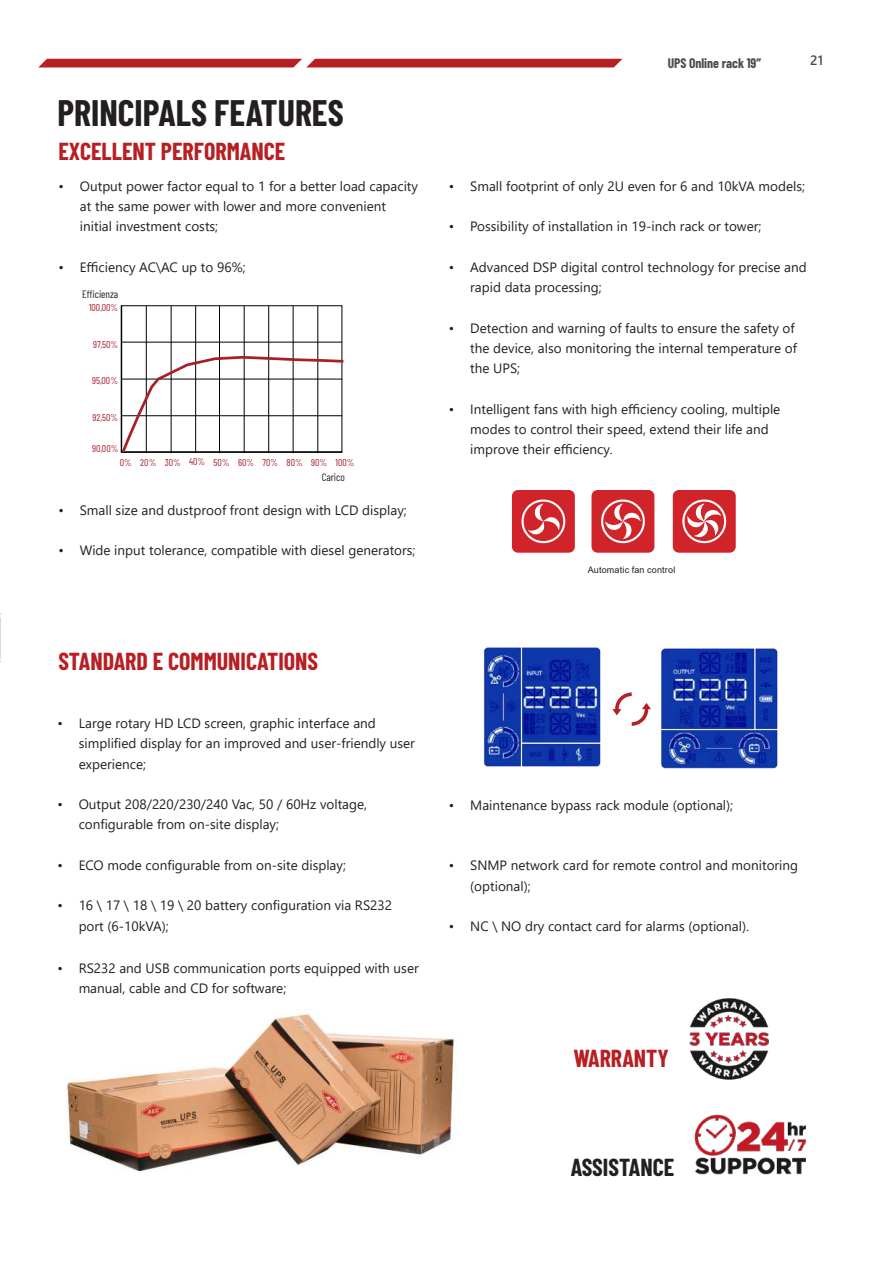
<style>
.page{position:relative;width:893px;height:1263px;background:#fff}
.page>*{position:absolute;margin:0;border:0;box-sizing:border-box;transform-origin:0 0}
.t1{font:700 36px "Barlow Condensed";color:#231f20}
.t2{font:700 24px "Barlow Condensed";color:#b81f23}
.t3{font:700 24px "Barlow Condensed";color:#231f20}
.t4{font:13.5px/20.2px "Segoe UI";color:#231f20}
.t5{font:700 13.5px "Barlow Condensed";color:#4b4c4d}
.t6{font:600 13.5px "Segoe UI";color:#4b4c4d}
.t7{font:10.65px "Barlow Condensed";letter-spacing:-.005em;color:#222}
.t8{font:9.9px "Barlow Condensed";color:#a71f28}
.t9{font:9px "Arial";letter-spacing:.02em;color:#231f20}
</style>
<div class="page">
<div style="left:39px;top:59px;width:583px;height:8px;background:#b81f23"></div>
<svg style="left:0;top:613px;width:1px;height:50px"></svg>
<img style="left:694px;top:1114px;width:112px;height:61px">
<img style="left:689px;top:998px;width:80px;height:82px">
<svg style="left:673px;top:490px;width:63px;height:63px;background:#d94a50"></svg>
<svg style="left:591px;top:490px;width:63px;height:63px;background:#d8474c"></svg>
<svg style="left:512px;top:490px;width:63px;height:63px;background:#d74147"></svg>
<img style="left:661px;top:648px;width:117px;height:121px">
<img style="left:483px;top:647px;width:118px;height:120px">
<svg style="left:612px;top:692px;width:39px;height:34px"></svg>
<div style="left:622px;top:701px;width:19px;height:17px;background:#fff"></div>
<img style="left:66px;top:1013px;width:391px;height:159px">
<svg style="left:120px;top:305px;width:224px;height:149px"></svg>
<h1 class="t1" style="left:57px;top:88px;width:288px">PRINCIPALS FEATURES</h1>
<h2 class="t2" style="left:58px;top:134px;width:228px">EXCELLENT PERFORMANCE</h2>
<p class="t4" style="left:80px;top:175px;width:340px;text-indent:-21px">• Output power factor equal to 1 for a better load capacity at the same power with lower and more convenient initial investment costs;</p>
<p class="t4" style="left:58px;top:256px;width:189px">• Efficiency AC\AC up to 96%;</p>
<p class="t7" style="left:82px;top:288px;width:38px">Efficienza</p>
<p class="t8" style="left:89px;top:302px;width:31px">100,00%</p>
<p class="t8" style="left:93px;top:339px;width:26px">97,50%</p>
<p class="t8" style="left:92px;top:375px;width:27px">95,00%</p>
<p class="t8" style="left:92px;top:412px;width:27px">92,50%</p>
<p class="t8" style="left:92px;top:443px;width:28px">90,00%</p>
<p class="t8" style="left:120px;top:457px;width:236px">0% 20% 30% 40% 50% 60% 70% 80% 90% 100%</p>
<p class="t7" style="left:322px;top:471px;width:25px">Carico</p>
<p class="t4" style="left:58px;top:499px;width:350px">• Small size and dustproof front design with LCD display;</p>
<p class="t4" style="left:58px;top:539px;width:359px">• Wide input tolerance, compatible with diesel generators;</p>
<p class="t5" style="left:668px;top:53px;width:95px">UPS Online rack 19”</p>
<p class="t6" style="left:810px;top:48px;width:14px">21</p>
<p class="t4" style="left:449px;top:175px;width:358px">• Small footprint of only 2U even for 6 and 10kVA models;</p>
<p class="t4" style="left:449px;top:215px;width:314px">• Possibility of installation in 19-inch rack or tower;</p>
<p class="t4" style="left:470px;top:256px;width:338px;text-indent:-21px">• Advanced DSP digital control technology for precise and rapid data processing;</p>
<p class="t4" style="left:470px;top:316px;width:328px;text-indent:-21px">• Detection and warning of faults to ensure the safety of the device, also monitoring the internal temperature of the UPS;</p>
<p class="t4" style="left:470px;top:397px;width:312px;text-indent:-21px">• Intelligent fans with high efficiency cooling, multiple modes to control their speed, extend their life and improve their efficiency.</p>
<p class="t9" style="left:588px;top:564px;width:89px">Automatic fan control</p>
<h2 class="t2" style="left:58px;top:645px;width:261px">STANDARD E COMMUNICATIONS</h2>
<p class="t4" style="left:79px;top:712px;width:338px;text-indent:-21px">• Large rotary HD LCD screen, graphic interface and simplified display for an improved and user-friendly user experience;</p>
<p class="t4" style="left:79px;top:793px;width:290px;text-indent:-21px">• Output 208/220/230/240 Vac, 50 / 60Hz voltage, configurable from on-site display;</p>
<p class="t4" style="left:57px;top:854px;width:290px">• ECO mode configurable from on-site display;</p>
<p class="t4" style="left:79px;top:894px;width:315px;text-indent:-21px">• 16 \ 17 \ 18 \ 19 \ 20 battery configuration via RS232 port (6-10kVA);</p>
<p class="t4" style="left:79px;top:956px;width:342px;text-indent:-21px">• RS232 and USB communication ports equipped with user manual, cable and CD for software;</p>
<p class="t4" style="left:449px;top:793px;width:286px">• Maintenance bypass rack module (optional);</p>
<p class="t4" style="left:470px;top:854px;width:329px;text-indent:-21px">• SNMP network card for remote control and monitoring (optional);</p>
<p class="t4" style="left:449px;top:915px;width:302px">• NC \ NO dry contact card for alarms (optional).</p>
<h2 class="t2" style="left:573px;top:1042px;width:97px">WARRANTY</h2>
<h2 class="t3" style="left:571px;top:1150px;width:105px">ASSISTANCE</h2>
</div>
